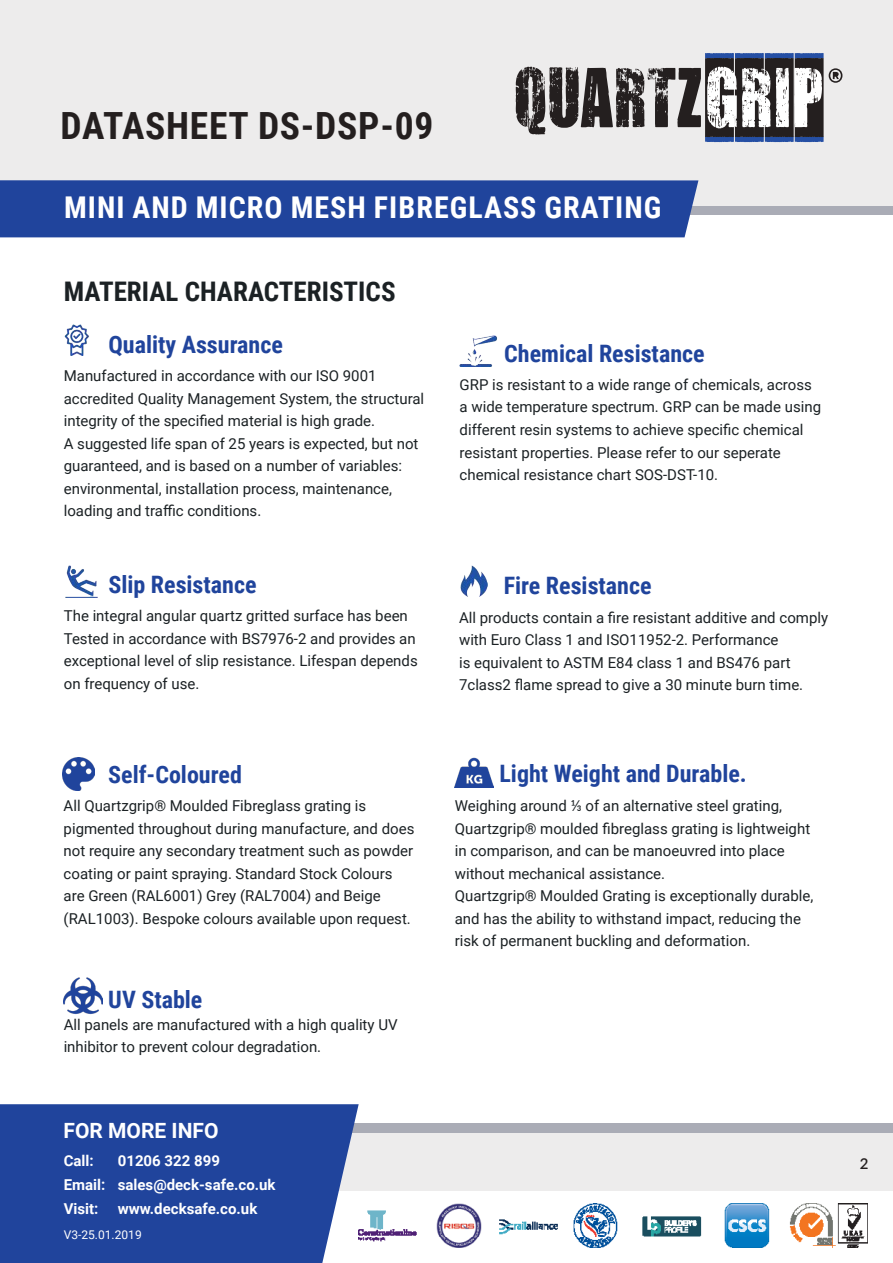
<style>
.page{position:relative;width:893px;height:1263px;background:#fff}
.page>*{position:absolute;margin:0;border:0;box-sizing:border-box;transform-origin:0 0}
.t1{font:700 37.5px "Roboto Condensed";letter-spacing:.02em;color:#241f1f}
.t2{font:700 30px "Roboto Condensed";letter-spacing:.035em;color:#fff}
.t3{font:700 27px "Roboto Condensed";color:#1b2124}
.t4{font:700 24px "Roboto Condensed";color:#20449c}
.t5{font:700 21px "Roboto";color:#fff}
.t6{font:15px/22.5px "Roboto";color:#1b2124}
.t7{font:700 15px/24px "Roboto";color:#fff}
.t8{font:600 15px "Lato";color:#241f1f}
.t9{font:12px "Roboto";color:#fff}
.s1{font-family:"Lato"}
</style>
<div class="page">
<div style="left:0;top:0;width:893px;height:1191px;background:#edecec"></div>
<div style="left:0;top:215px;width:893px;height:908px;background:#fff"></div>
<div style="left:0;top:1104px;width:359px;height:159px;background:#20449c"></div>
<img style="left:358px;top:1203px;width:509px;height:44px">
<img style="left:64px;top:324px;width:25px;height:31px">
<img style="left:460px;top:565px;width:27px;height:32px">
<img style="left:65px;top:566px;width:33px;height:31px">
<img style="left:460px;top:335px;width:37px;height:32px">
<img style="left:64px;top:977px;width:38px;height:37px">
<img style="left:455px;top:757px;width:38px;height:31px">
<img style="left:62px;top:757px;width:33px;height:33px">
<div style="left:0;top:180px;width:698px;height:57px;background:#20449c"></div>
<svg style="left:516px;top:53px;width:326px;height:89px"></svg>
<h1 class="t1" style="left:61px;top:99px;width:374px">DATASHEET DS-DSP-09</h1>
<h2 class="t2" style="left:64px;top:186px;width:599px">MINI AND MICRO MESH FIBREGLASS GRATING</h2>
<h3 class="t3" style="left:64px;top:272px;width:333px">MATERIAL CHARACTERISTICS</h3>
<h3 class="t4" style="left:108px;top:327px;width:176px">Quality Assurance</h3>
<p class="t6" style="left:64px;top:364px;width:362px">Manufactured in accordance with our ISO 9001 accredited Quality Management System, the structural integrity of the specified material is high grade.<br>A suggested life span of 25 years is expected, but not guaranteed, and is based on a number of variables: environmental, installation process, maintenance, loading and traffic conditions.</p>
<h3 class="t4" style="left:504px;top:336px;width:202px">Chemical Resistance</h3>
<p class="t6" style="left:460px;top:373px;width:363px">GRP is resistant to a wide range of chemicals, across a wide temperature spectrum. GRP can be made using different resin systems to achieve specific chemical resistant properties. Please refer to our seperate chemical resistance chart SOS-DST-10.</p>
<h3 class="t4" style="left:108px;top:568px;width:150px">Slip Resistance</h3>
<h3 class="t4" style="left:504px;top:569px;width:149px">Fire Resistance</h3>
<p class="t6" style="left:64px;top:604px;width:355px">The integral angular quartz gritted surface has been Tested in accordance with BS7976-2 and provides an exceptional level of slip resistance. Lifespan depends on frequency of use.</p>
<h3 class="t4" style="left:108px;top:758px;width:135px">Self-Coloured</h3>
<p class="t6" style="left:64px;top:794px;width:352px">All Quartzgrip® Moulded Fibreglass grating is pigmented throughout during manufacture, and does not require any secondary treatment such as powder coating or paint spraying. Standard Stock Colours are Green (RAL6001) Grey (RAL7004) and Beige (RAL1003). Bespoke colours available upon request.</p>
<h3 class="t4" style="left:108px;top:983px;width:96px">UV Stable</h3>
<p class="t6" style="left:64px;top:1012px;width:335px">All panels are manufactured with a high quality UV inhibitor to prevent colour degradation.</p>
<h3 class="t5" style="left:64px;top:1115px;width:156px">FOR MORE INFO</h3>
<p class="t7" style="left:64px;top:1148px;width:32px">Call:</p>
<p class="t7" style="left:64px;top:1148px;width:213px;text-indent:54px">01206 322 899<br>Email: sales@deck-safe.co.uk<br>Visit:</p>
<p class="t7" style="left:118px;top:1196px;width:141px">www.decksafe.co.uk</p>
<p class="t9" style="left:64px;top:1226px;width:79px">V3-25.01.2019</p>
<p class="t6" style="left:459px;top:605px;width:371px">All products contain a fire resistant additive and comply with Euro Class 1 and ISO11952-2. Performance<br>is equivalent to ASTM E84 class 1 and BS476 part 7class2 flame spread to give a 30 minute burn time.</p>
<h3 class="t4" style="left:499px;top:757px;width:249px">Light Weight and Durable.</h3>
<p class="t6" style="left:455px;top:794px;width:360px">Weighing around <span class="s1">⅓</span> of an alternative steel grating, Quartzgrip® moulded fibreglass grating is lightweight in comparison, and can be manoeuvred into place without mechanical assistance.<br>Quartzgrip® Moulded Grating is exceptionally durable, and has the ability to withstand impact, reducing the risk of permanent buckling and deformation.</p>
<p class="t8" style="left:860px;top:1152px;width:10px">2</p>
</div>
